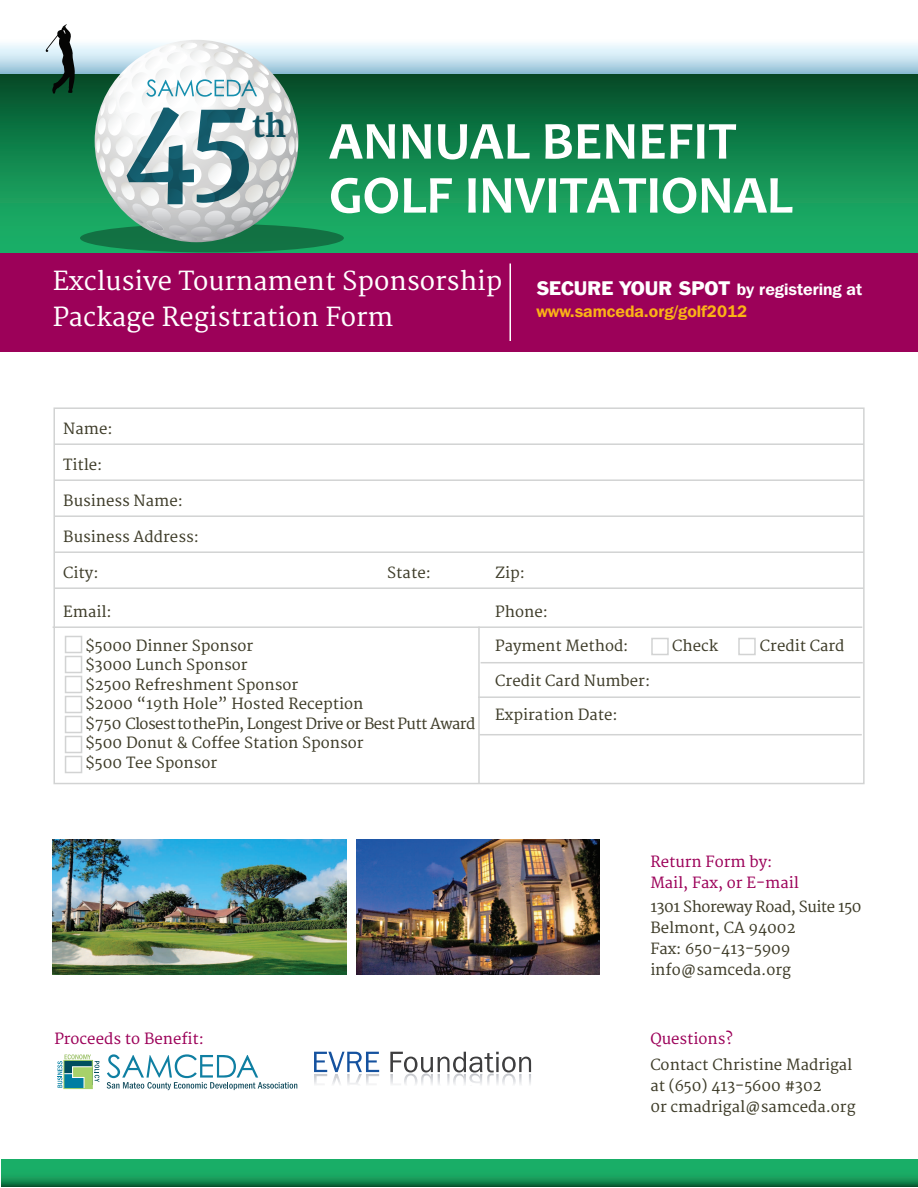
<style>
.page{position:relative;width:918px;height:1188px;background:#fff}
.page>*{position:absolute;margin:0;border:0;box-sizing:border-box;transform-origin:0 0}
.t1{font:700 120px "Merriweather";color:#156071}
.t2{font:700 54px/54px "Candara";color:#fff}
.t3{font:25.5px/36px "Merriweather";color:#fff}
.t4{font:600 16.5px/22.5px "Franklin Gothic IT Cby BT";color:#fbb316}
.t5{font:15px/19.5px "Merriweather";color:#3e3c29}
.t6{font:15px/21px "Merriweather";color:#9c0159}
.s1{font-family:"Franklin Gothic BT";font-weight:400;font-size:18px;color:#fff}
.s2{color:#fff}
</style>
<div class="page">
<svg style="left:0;top:43px;width:918px;height:31px;background:#c6e1ed"></svg>
<div style="left:0;top:74px;width:918px;height:179px;background:linear-gradient(to bottom,#05502b,#1ebc70)"></div>
<svg style="left:46px;top:24px;width:29px;height:71px"></svg>
<div style="left:80px;top:224px;width:264px;height:28px;background:#127344;border-radius:50%"></div>
<svg style="left:95px;top:40px;width:203px;height:202px"></svg>
<hr style="left:54px;top:443px;width:810px;height:2px;background:#d2d3d3">
<hr style="left:54px;top:479px;width:810px;height:2px;background:#d2d3d3">
<hr style="left:54px;top:515px;width:810px;height:2px;background:#d2d3d3">
<hr style="left:54px;top:551px;width:810px;height:2px;background:#d2d3d3">
<hr style="left:54px;top:587px;width:810px;height:2px;background:#d2d3d3">
<div style="left:53px;top:407px;width:812px;height:377px;border:2px solid #d2d3d3"></div>
<svg style="left:1px;top:1160px;width:917px;height:26px;background:#169e5c"></svg>
<div style="left:1px;top:253px;width:917px;height:99px;background:#9c0159"></div>
<hr style="left:509px;top:263px;width:2px;height:78px;background:#fff">
<svg style="left:314px;top:1052px;width:65px;height:33px"></svg>
<svg style="left:390px;top:1052px;width:141px;height:33px"></svg>
<svg style="left:107px;top:1054px;width:190px;height:36px"></svg>
<svg style="left:57px;top:1054px;width:42px;height:35px"></svg>
<div style="left:65px;top:636px;width:17px;height:17px;border:2px solid #d2d3d3"></div>
<div style="left:65px;top:656px;width:17px;height:17px;border:2px solid #d2d3d3"></div>
<div style="left:65px;top:676px;width:17px;height:17px;border:2px solid #d2d3d3"></div>
<div style="left:65px;top:696px;width:17px;height:17px;border:2px solid #d2d3d3"></div>
<div style="left:65px;top:716px;width:17px;height:17px;border:2px solid #d2d3d3"></div>
<div style="left:65px;top:736px;width:17px;height:17px;border:2px solid #d2d3d3"></div>
<div style="left:65px;top:756px;width:17px;height:17px;border:2px solid #d2d3d3"></div>
<div style="left:651px;top:638px;width:18px;height:17px;border:2px solid #d2d3d3"></div>
<div style="left:738px;top:638px;width:18px;height:17px;border:2px solid #d2d3d3"></div>
<hr style="left:53px;top:626px;width:809px;height:2px;background:#d2d3d3">
<hr style="left:481px;top:662px;width:382px;height:1px;background:#d2d3d3">
<hr style="left:478px;top:626px;width:2px;height:157px;background:#d2d3d3">
<hr style="left:480px;top:734px;width:382px;height:1px;background:#d2d3d3">
<hr style="left:478px;top:696px;width:382px;height:2px;background:#d2d3d3">
<img style="left:53px;top:840px;width:293px;height:135px">
<img style="left:356px;top:840px;width:243px;height:135px">
<h1 class="t1" style="left:122px;top:70px;width:134px">45</h1>
<h2 class="t2" style="left:329px;top:113px;width:465px;text-indent:-77px"><sup>th</sup> ANNUAL BENEFIT<br>GOLF INVITATIONAL</h2>
<h3 class="t3" style="left:53px;top:264px;width:451px">Exclusive Tournament Sponsorship<br>Package Registration Form</h3>
<p class="t4" style="left:536px;top:277px;width:327px"><span class="s1">SECURE YOUR SPOT</span> <span class="s2">by registering at </span>www.samceda.org/golf2012</p>
<p class="t5" style="left:63px;top:419px;width:51px">Name:</p>
<p class="t5" style="left:63px;top:455px;width:41px">Title:</p>
<p class="t5" style="left:63px;top:491px;width:121px">Business Name:</p>
<p class="t5" style="left:63px;top:527px;width:137px">Business Address:</p>
<p class="t5" style="left:63px;top:563px;width:37px">City:</p>
<p class="t5" style="left:387px;top:563px;width:45px">State:</p>
<p class="t5" style="left:495px;top:563px;width:31px">Zip:</p>
<p class="t5" style="left:63px;top:602px;width:50px">Email:</p>
<p class="t5" style="left:495px;top:602px;width:54px">Phone:</p>
<p class="t5" style="left:495px;top:637px;width:135px">Payment Method:</p>
<p class="t5" style="left:672px;top:637px;width:47px">Check</p>
<p class="t5" style="left:760px;top:637px;width:86px">Credit Card</p>
<p class="t5" style="left:495px;top:671px;width:156px">Credit Card Number:</p>
<p class="t5" style="left:495px;top:706px;width:124px">Expiration Date:</p>
<p class="t5" style="left:86px;top:637px;width:391px">$5000 Dinner Sponsor<br>$3000 Lunch Sponsor<br>$2500 Refreshment Sponsor<br>$2000 “19th Hole” Hosted Reception<br>$750 Closestto thePin, Longest Drive or Best Putt Award $500 Donut &amp; Coffee Station Sponsor<br>$500 Tee Sponsor</p>
<p class="t6" style="left:54px;top:1029px;width:151px">Proceeds to Benefit:</p>
<p class="t6" style="left:650px;top:852px;width:150px">Return Form by:<br>Mail, Fax, or E-mail</p>
<p class="t5" style="left:650px;top:897px;width:213px;line-height:21px">1301 Shoreway Road, Suite 150<br>Belmont, CA 94002<br>Fax: 650-413-5909 info@samceda.org</p>
<p class="t6" style="left:650px;top:1029px;width:84px">Questions?</p>
<p class="t5" style="left:650px;top:1055px;width:207px;line-height:21px">Contact Christine Madrigal at (650) 413-5600 #302<br>0r cmadrigal@samceda.org</p>
</div>
